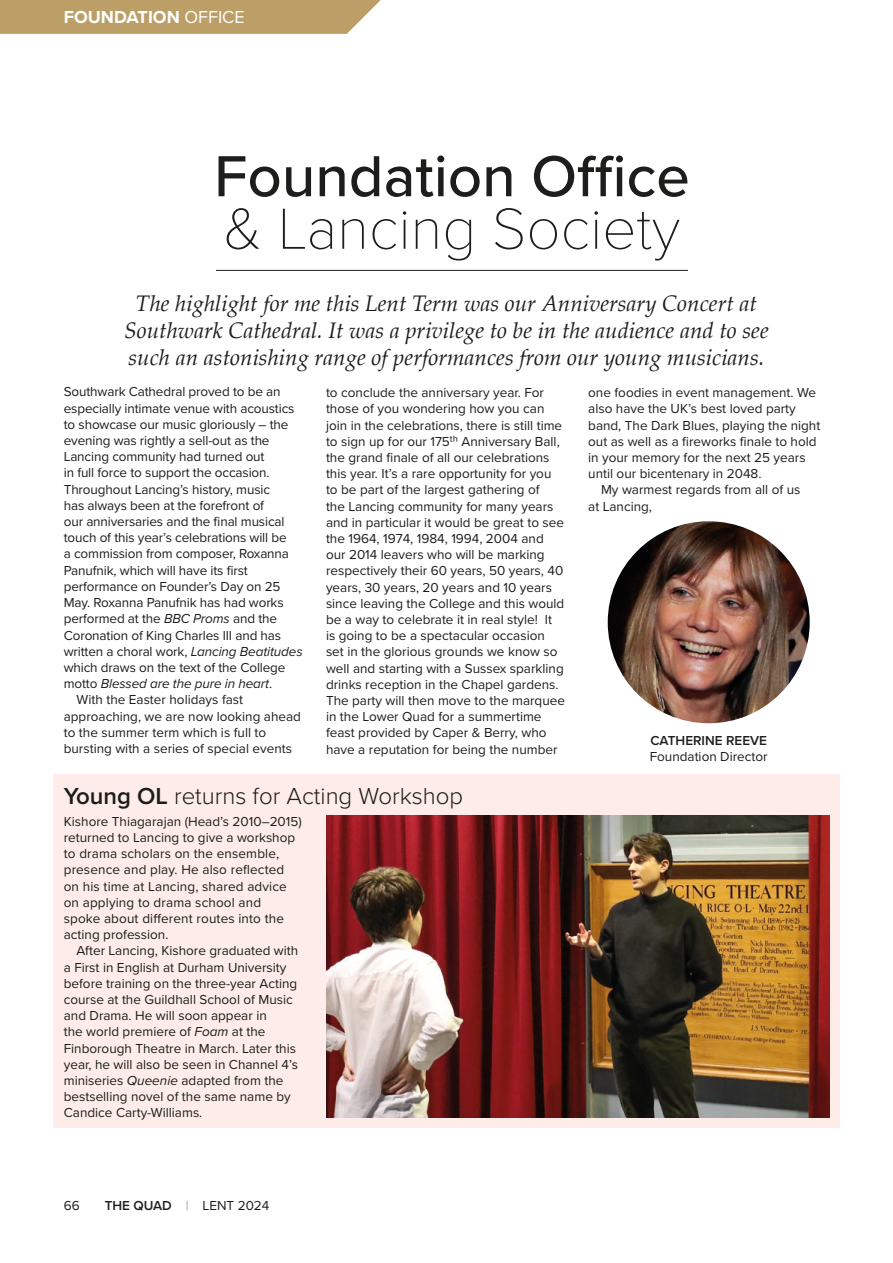
<style>
.page{position:relative;width:893px;height:1263px;background:#fff}
.page>*{position:absolute;margin:0;border:0;box-sizing:border-box;transform-origin:0 0}
.Main_Heading_Thin{font:500 60px "Proxima Nova";color:#1d1d1b}
.Main_Heading_Thin-2{font:100 60px "Proxima Nova T";color:#1d1d1b}
.SubHeading_Prox_16{font:300 24px "Proxima Nova";color:#1d1d1b}
.Subheading_Palatino{font:italic 22.5px/27px "Palatino";color:#1d1d1b;text-align:center}
.Body_Text{font:700 18px "Proxima Nova";color:#fff}
.Body_Paragraph{font:13.5px/16.2px "Proxima Nova";color:#1d1d1b}
.Body_Text-2{font:13.5px/16.2px "Proxima Nova";letter-spacing:-.01em;color:#1d1d1b}
.Body_Text-3{font:13.5px/16.2px "Proxima Nova";letter-spacing:.01em;color:#1d1d1b}
.Author_SemiBold{font:600 13.5px "Proxima Nova";color:#1d1d1b}
.s1{font-weight:400}
.s2{font-style:italic}
.s3{font-weight:600}
.s4{font-family:"Proxima Nova T";font-weight:100;color:#4b4b4a}
</style>
<div class="page">
<div style="left:53px;top:775px;width:787px;height:353px;background:#fdece9"></div>
<img style="left:608px;top:521px;width:202px;height:202px;border-radius:101px">
<img style="left:326px;top:815px;width:503px;height:302px">
<svg style="left:0;top:0;width:381px;height:34px;background:#bea36d"></svg>
<hr style="left:216px;top:270px;width:472px;height:1px;background:#1d1d1b">
<p class="Body_Text" style="left:64px;top:4px;width:182px">FOUNDATION <span class="s1">OFFICE</span></p>
<p class="Main_Heading_Thin" style="left:214px;top:131px;width:477px">Foundation Office</p>
<p class="Main_Heading_Thin-2" style="left:224px;top:184px;width:458px">&amp; Lancing Society</p>
<p class="Subheading_Palatino" style="left:124px;top:289px;width:646px">The highlight for me this Lent Term was our Anniversary Concert at<br>Southwark Cathedral. It was a privilege to be in the audience and to see such an astonishing range of performances from our young musicians.</p>
<p class="Body_Text-2" style="left:64px;top:383px;width:240px">Southwark Cathedral proved to be an especially intimate venue with acoustics to showcase our music gloriously – the evening was rightly a sell-out as the Lancing community had turned out<br>in full force to support the occasion.<br>Throughout Lancing’s history, music<br>has always been at the forefront of<br>our anniversaries and the final musical touch of this year’s celebrations will be<br>a commission from composer, Roxanna Panufnik, which will have its first performance on Founder’s Day on 25<br>May. Roxanna Panufnik has had works performed at the <span class="s2">BBC Proms</span> and the Coronation of King Charles III and has written a choral work, <span class="s2">Lancing Beatitudes </span>which draws on the text of the College motto <span class="s2">Blessed are the pure in heart</span>.</p>
<p class="Body_Paragraph" style="left:64px;top:691px;width:239px;text-indent:13px">With the Easter holidays fast approaching, we are now looking ahead to the summer term which is full to bursting with a series of special events</p>
<p class="Body_Paragraph" style="left:326px;top:384px;width:240px">to conclude the anniversary year. For those of you wondering how you can join in the celebrations, there is still time to sign up for our 175th Anniversary Ball, the grand finale of all our celebrations this year. It’s a rare opportunity for you to be part of the largest gathering of<br>the Lancing community for many years and in particular it would be great to see the 1964, 1974, 1984, 1994, 2004 and our 2014 leavers who will be marking respectively their 60 years, 50 years, 40 years, 30 years, 20 years and 10 years since leaving the College and this would be a way to celebrate it in real style! It<br>is going to be a spectacular occasion<br>set in the glorious grounds we know so well and starting with a Sussex sparkling drinks reception in the Chapel gardens.<br>The party will then move to the marquee in the Lower Quad for a summertime feast provided by Caper &amp; Berry, who have a reputation for being the number</p>
<p class="Body_Paragraph" style="left:588px;top:384px;width:232px">one foodies in event management. We also have the UK’s best loved party band, The Dark Blues, playing the night out as well as a fireworks finale to hold in your memory for the next 25 years until our bicentenary in 2048.</p>
<p class="Body_Paragraph" style="left:588px;top:481px;width:214px;text-indent:13px">My warmest regards from all of us at Lancing,</p>
<p class="Author_SemiBold" style="left:650px;top:730px;width:118px">CATHERINE REEVE</p>
<p class="Body_Text-2" style="left:650px;top:747px;width:119px">Foundation Director</p>
<p class="SubHeading_Prox_16" style="left:64px;top:778px;width:401px"><span class="s3">Young OL</span> returns for Acting Workshop</p>
<p class="Body_Text-3" style="left:64px;top:812px;width:239px">Kishore Thiagarajan (Head’s 2010–2015) returned to Lancing to give a workshop to drama scholars on the ensemble, presence and play. He also reflected on his time at Lancing, shared advice on applying to drama school and<br>spoke about different routes into the acting profession.</p>
<p class="Body_Paragraph" style="left:64px;top:942px;width:236px;text-indent:13px">After Lancing, Kishore graduated with a First in English at Durham University before training on the three-year Acting course at the Guildhall School of Music and Drama. He will soon appear in<br>the world premiere of <span class="s2">Foam</span> at the Finborough Theatre in March. Later this year, he will also be seen in Channel 4’s miniseries <span class="s2">Queenie</span> adapted from the bestselling novel of the same name by Candice Carty-Williams.</p>
<p class="Body_Paragraph" style="left:64px;top:1197px;width:17px">66</p>
<p class="Body_Paragraph" style="left:105px;top:1197px;width:166px"><span class="s3">THE QUAD</span> <span class="s4">|</span> LENT 2024</p>
</div>
